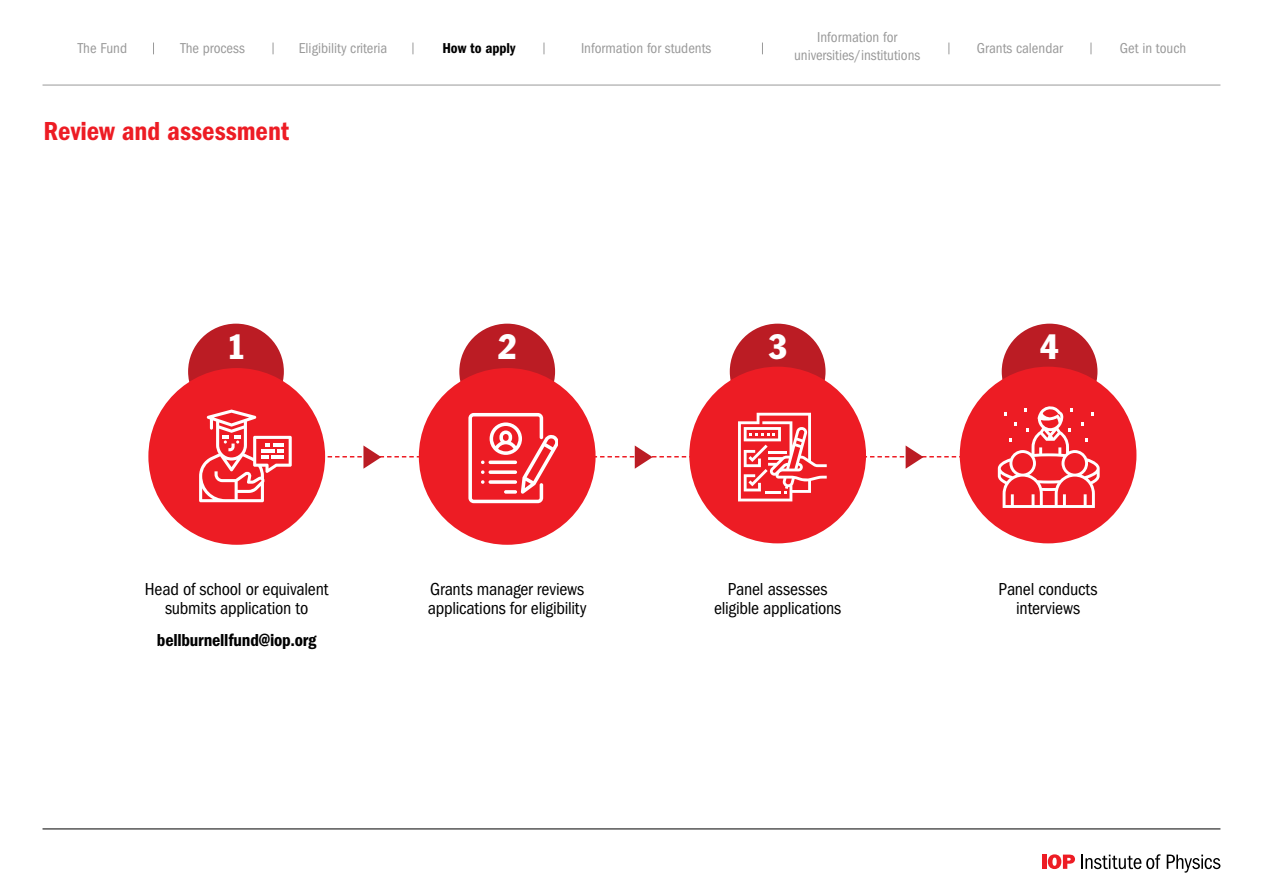
<style>
.page{position:relative;width:1263px;height:893px;background:#fff}
.page>*{position:absolute;margin:0;border:0;box-sizing:border-box;transform-origin:0 0}
.t1{font:condensed 34.65px "Franklin Gothic Std";color:#fff}
.t2{font:27px "ITC Franklin Gothic Std Dm Cd";color:#ed1c24}
.t3{font:condensed 18px/19.4px "ITC Franklin Gothic Std";letter-spacing:-.015em;color:#000;text-align:center}
.t4{font:18px "ITC Franklin Gothic Std Dm Cd";letter-spacing:-.01em;color:#000}
.t5{font:condensed 14.85px/17.9px "ITC Franklin Gothic Std";color:#999;text-align:center}
.t6{font:14.85px "ITC Franklin Gothic Std Dm Cd";color:#000}
</style>
<div class="page">
<div style="left:1002px;top:324px;width:95px;height:95px;background:#bb1c24;border-radius:50%"></div>
<div style="left:730px;top:324px;width:95px;height:95px;background:#bb1c24;border-radius:50%"></div>
<div style="left:459px;top:324px;width:96px;height:95px;background:#bb1c24;border-radius:50%"></div>
<div style="left:419px;top:368px;width:177px;height:177px;background:#ed1c24;border-radius:50%"></div>
<div style="left:689px;top:367px;width:177px;height:176px;background:#ed1c24;border-radius:50%"></div>
<div style="left:960px;top:367px;width:176px;height:176px;background:#ed1c24;border-radius:50%"></div>
<svg style="left:998px;top:406px;width:102px;height:102px"></svg>
<svg style="left:738px;top:413px;width:89px;height:88px"></svg>
<hr style="left:765px;top:491px;width:16px;height:3px;background:#fff">
<hr style="left:768px;top:451px;width:19px;height:3px;background:#fff">
<svg style="left:468px;top:413px;width:90px;height:90px"></svg>
<svg style="left:324px;top:445px;width:96px;height:24px"></svg>
<svg style="left:594px;top:445px;width:97px;height:24px"></svg>
<svg style="left:865px;top:445px;width:96px;height:24px"></svg>
<div style="left:188px;top:324px;width:96px;height:95px;background:#bb1c24;border-radius:50%"></div>
<div style="left:148px;top:368px;width:177px;height:177px;background:#ed1c24;border-radius:50%"></div>
<svg style="left:199px;top:410px;width:93px;height:92px"></svg>
<hr style="left:43px;top:85px;width:1177px;height:1px;background:#999">
<hr style="left:43px;top:828px;width:1177px;height:1px;background:#000">
<hr style="left:1042px;top:855px;width:4px;height:14px;background:#ed1c24">
<svg style="left:1048px;top:854px;width:27px;height:15px"></svg>
<svg style="left:1081px;top:854px;width:79px;height:15px"></svg>
<svg style="left:1167px;top:855px;width:53px;height:18px"></svg>
<p class="t5" style="left:78px;top:39px;width:51px">The Fund</p>
<p class="t5" style="left:299px;top:39px;width:90px">Eligibility criteria</p>
<p class="t6" style="left:442px;top:39px;width:75px">How to apply</p>
<p class="t5" style="left:581px;top:39px;width:132px">Information for students</p>
<p class="t5" style="left:794px;top:29px;width:128px">Information for universities/institutions</p>
<p class="t5" style="left:180px;top:39px;width:66px">The process</p>
<p class="t5" style="left:977px;top:39px;width:88px">Grants calendar</p>
<p class="t5" style="left:1120px;top:39px;width:68px">Get in touch</p>
<h2 class="t2" style="left:44px;top:115px;width:247px">Review and assessment</h2>
<h1 class="t1" style="left:227px;top:325px;width:20px">1</h1>
<p class="t3" style="left:145px;top:579px;width:185px">Head of school or equivalent submits application to</p>
<p class="t4" style="left:157px;top:629px;width:161px">bellburnellfund@iop.org</p>
<h1 class="t1" style="left:498px;top:325px;width:20px">2</h1>
<h1 class="t1" style="left:768px;top:325px;width:20px">3</h1>
<h1 class="t1" style="left:1040px;top:325px;width:20px">4</h1>
<p class="t3" style="left:428px;top:579px;width:160px;text-align:left">Grants manager reviews applications for eligibility</p>
<p class="t3" style="left:714px;top:579px;width:129px">Panel assesses eligible applications</p>
<p class="t3" style="left:999px;top:579px;width:100px">Panel conducts interviews</p>
</div>
